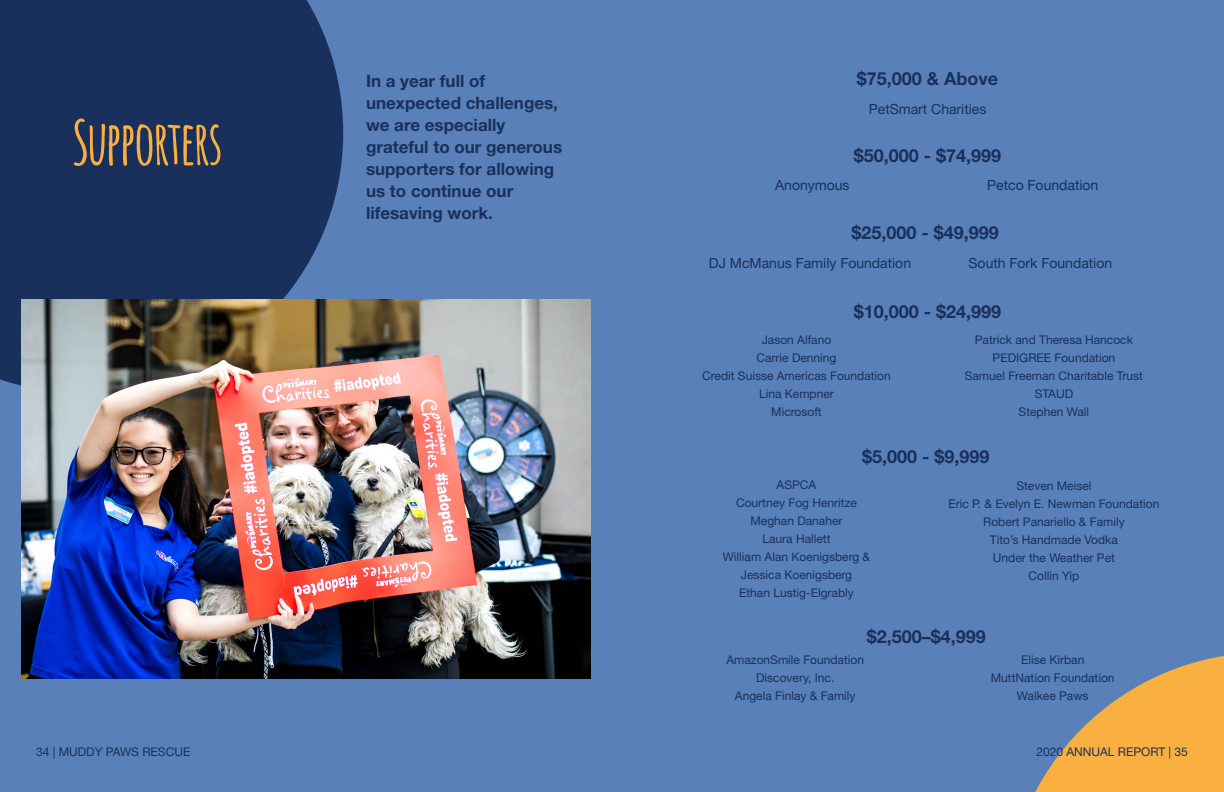
<style>
.page{position:relative;width:1224px;height:792px;background:#5980b8}
.page>*{position:absolute;margin:0;border:0;box-sizing:border-box;transform-origin:0 0}
.t1{font:700 60px "Amatic";color:#fab040}
.t2{font:700 18px "Helvetica Neue LT Std";color:#1a305c}
.t3{font:700 17px/22px "Helvetica Neue LT Std";color:#1a305c}
.t4{font:14px "Helvetica Neue LT Std";color:#1a305c}
.t5{font:12px "Helvetica Neue LT Std";color:#1a305c}
</style>
<div class="page">
<svg style="left:1035px;top:656px;width:189px;height:136px"></svg>
<div style="left:0;top:0;width:343px;height:393px;background:#1a305c"></div>
<img style="left:22px;top:299px;width:568px;height:379px">
<p class="t1" style="left:73px;top:100px;width:151px">SUPPORTERS</p>
<p class="t5" style="left:36px;top:745px;width:156px">34 | MUDDY PAWS RESCUE</p>
<p class="t3" style="left:366px;top:70px;width:198px">In a year full of unexpected challenges, we are especially grateful to our generous supporters for allowing us to continue our lifesaving work.</p>
<p class="t2" style="left:857px;top:67px;width:143px">$75,000 &amp; Above</p>
<p class="t4" style="left:869px;top:100px;width:119px">PetSmart Charities</p>
<p class="t2" style="left:854px;top:144px;width:149px">$50,000 - $74,999</p>
<p class="t4" style="left:775px;top:177px;width:76px">Anonymous</p>
<p class="t4" style="left:987px;top:177px;width:113px">Petco Foundation</p>
<p class="t2" style="left:851px;top:221px;width:149px">$25,000 - $49,999</p>
<p class="t4" style="left:709px;top:255px;width:204px">DJ McManus Family Foundation</p>
<p class="t4" style="left:969px;top:255px;width:145px">South Fork Foundation</p>
<p class="t2" style="left:854px;top:300px;width:149px">$10,000 - $24,999</p>
<p class="t5" style="left:762px;top:333px;width:71px">Jason Alfano</p>
<p class="t5" style="left:756px;top:351px;width:82px">Carrie Denning</p>
<p class="t5" style="left:702px;top:369px;width:190px">Credit Suisse Americas Foundation</p>
<p class="t5" style="left:759px;top:387px;width:76px">Lina Kempner</p>
<p class="t5" style="left:771px;top:405px;width:52px">Microsoft</p>
<p class="t5" style="left:975px;top:333px;width:160px">Patrick and Theresa Hancock</p>
<p class="t5" style="left:993px;top:351px;width:124px">PEDIGREE Foundation</p>
<p class="t5" style="left:965px;top:369px;width:180px">Samuel Freeman Charitable Trust</p>
<p class="t5" style="left:1035px;top:387px;width:40px">STAUD</p>
<p class="t5" style="left:1019px;top:405px;width:72px">Stephen Wall</p>
<p class="t2" style="left:862px;top:446px;width:129px">$5,000 - $9,999</p>
<p class="t5" style="left:777px;top:477px;width:41px">ASPCA</p>
<p class="t5" style="left:736px;top:495px;width:122px">Courtney Fog Henritze</p>
<p class="t5" style="left:750px;top:513px;width:94px">Meghan Danaher</p>
<p class="t5" style="left:762px;top:531px;width:70px">Laura Hallett</p>
<p class="t5" style="left:723px;top:549px;width:149px">William Alan Koenigsberg &amp;</p>
<p class="t5" style="left:741px;top:567px;width:113px">Jessica Koenigsberg</p>
<p class="t5" style="left:739px;top:585px;width:116px">Ethan Lustig-Elgrably</p>
<p class="t5" style="left:1016px;top:478px;width:77px">Steven Meisel</p>
<p class="t5" style="left:948px;top:496px;width:212px">Eric P. &amp; Evelyn E. Newman Foundation</p>
<p class="t5" style="left:983px;top:514px;width:143px">Robert Panariello &amp; Family</p>
<p class="t5" style="left:990px;top:532px;width:129px">Tito’s Handmade Vodka</p>
<p class="t5" style="left:993px;top:550px;width:124px">Under the Weather Pet</p>
<p class="t5" style="left:1029px;top:568px;width:52px">Collin Yip</p>
<p class="t2" style="left:867px;top:625px;width:121px">$2,500–$4,999</p>
<p class="t5" style="left:727px;top:652px;width:139px">AmazonSmile Foundation</p>
<p class="t5" style="left:756px;top:670px;width:80px">Discovery, Inc.</p>
<p class="t5" style="left:735px;top:688px;width:122px">Angela Finlay &amp; Family</p>
<p class="t5" style="left:1021px;top:652px;width:65px">Elise Kirban</p>
<p class="t5" style="left:991px;top:670px;width:125px">MuttNation Foundation</p>
<p class="t5" style="left:1017px;top:688px;width:73px">Walkee Paws</p>
<p class="t5" style="left:1036px;top:745px;width:153px">2020 ANNUAL REPORT | 35</p>
</div>
